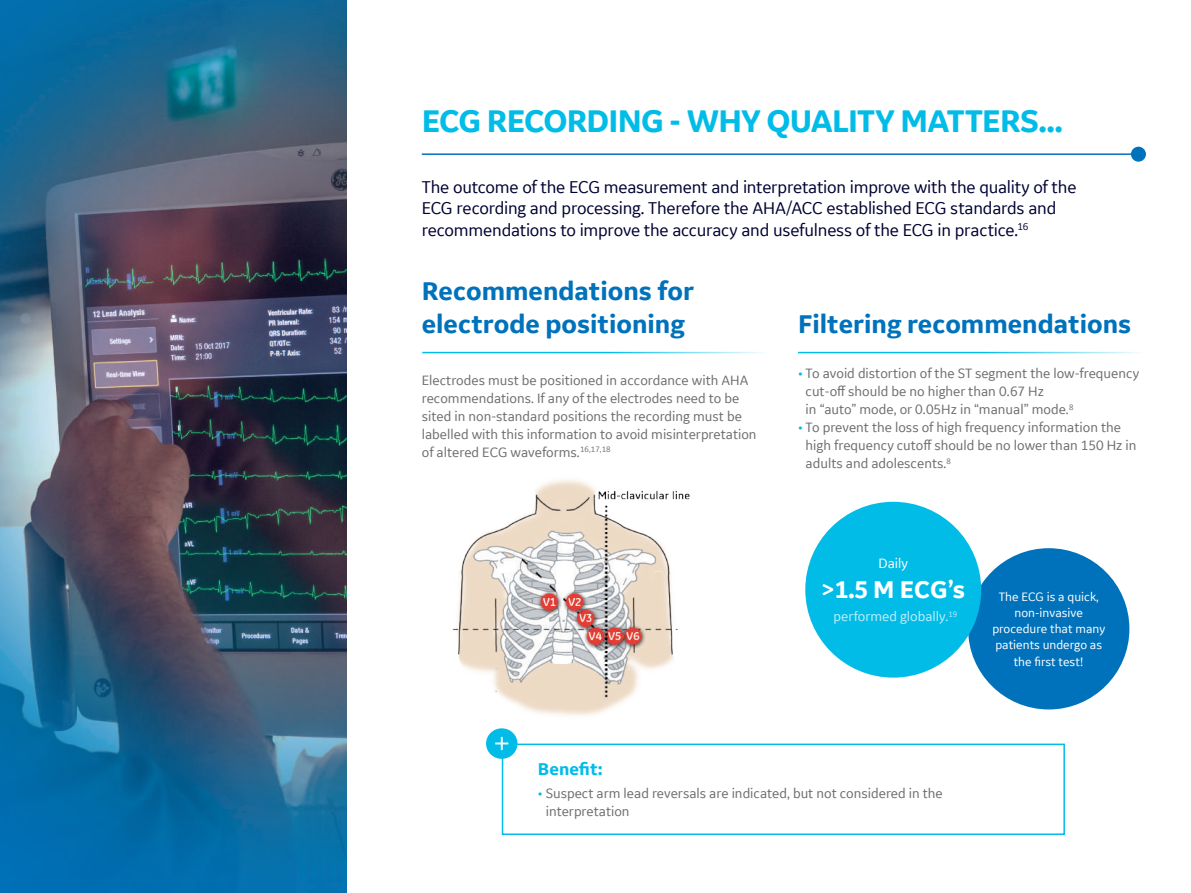
<style>
.page{position:relative;width:1191px;height:893px;background:#fff}
.page>*{position:absolute;margin:0;border:0;box-sizing:border-box;transform-origin:0 0}
.t1{font:700 33px "GE Inspira Sans";letter-spacing:-.03em;color:#02bce8}
.t2{font:700 27px/32.4px "GE Inspira Sans";color:#0072bc}
.t3{font:700 25.5px "GE Inspira Sans";color:#fff}
.t4{font:18px/21.6px "GE Inspira Sans";letter-spacing:-.015em;color:#000032}
.t5{font:700 18px "GE Inspira Sans";color:#02bce8}
.t6{font:14.25px/18px "GE Inspira Sans";color:#6c6d70}
.t7{font:14.25px "GE Inspira Sans";color:#fff}
.t8{font:12.9px/16.2px "GE Inspira Sans";color:#fff;text-align:center}
.s1{color:#02bce8}
</style>
<div class="page">
<img style="left:452px;top:479px;width:238px;height:237px">
<hr style="left:422px;top:153px;width:716px;height:2px;background:#0072bc">
<div style="left:1131px;top:147px;width:15px;height:15px;background:#0072bc;border-radius:50%"></div>
<hr style="left:422px;top:352px;width:353px;height:1px;background:#02bce8">
<hr style="left:798px;top:352px;width:353px;height:1px;background:#02bce8">
<div style="left:502px;top:744px;width:563px;height:91px;border:2px solid #02bce8"></div>
<div style="left:486px;top:728px;width:31px;height:31px;background:#02bce8;border-radius:50%"></div>
<svg style="left:495px;top:737px;width:13px;height:13px"></svg>
<div style="left:968px;top:548px;width:161px;height:161px;background:#0072bc;border-radius:50%"></div>
<div style="left:805px;top:502px;width:176px;height:176px;background:#02bce8;border-radius:50%"></div>
<img style="left:0;top:0;width:347px;height:893px">
<h1 class="t1" style="left:422px;top:100px;width:642px">ECG RECORDING - WHY QUALITY MATTERS...</h1>
<p class="t4" style="left:422px;top:176px;width:656px">The outcome of the ECG measurement and interpretation improve with the quality of the<br>ECG recording and processing. Therefore the AHA/ACC established ECG standards and recommendations to improve the accuracy and usefulness of the ECG in practice.<sup>16</sup></p>
<h2 class="t2" style="left:422px;top:274px;width:274px">Recommendations for electrode positioning</h2>
<p class="t6" style="left:422px;top:371px;width:336px">Electrodes must be positioned in accordance with AHA recommendations. If any of the electrodes need to be sited in non-standard positions the recording must be labelled with this information to avoid misinterpretation of altered ECG waveforms.<sup>16,17,18</sup></p>
<h2 class="t2" style="left:798px;top:307px;width:335px">Filtering recommendations</h2>
<p class="t6" style="left:805px;top:364px;width:335px;text-indent:-8px"><span class="s1">•</span> To avoid distortion of the ST segment the low-frequency cut-off should be no higher than 0.67 Hz<br>in “auto” mode, or 0.05Hz in “manual” mode.<sup>8</sup></p>
<p class="t6" style="left:805px;top:418px;width:332px;text-indent:-8px"><span class="s1">•</span> To prevent the loss of high frequency information the high frequency cutoff should be no lower than 150 Hz in adults and adolescents.<sup>8</sup></p>
<p class="t7" style="left:878px;top:554px;width:31px">Daily</p>
<h3 class="t3" style="left:821px;top:574px;width:145px">&gt;1.5 M ECG’s</h3>
<p class="t7" style="left:833px;top:608px;width:125px">performed globally.<sup>19</sup></p>
<p class="t8" style="left:992px;top:588px;width:114px">The ECG is a quick, non-invasive procedure that many patients undergo as the first test!</p>
<p class="t5" style="left:538px;top:758px;width:66px">Benefit:</p>
<p class="t6" style="left:545px;top:783px;width:399px;text-indent:-8px"><span class="s1">•</span> Suspect arm lead reversals are indicated, but not considered in the interpretation</p>
</div>
